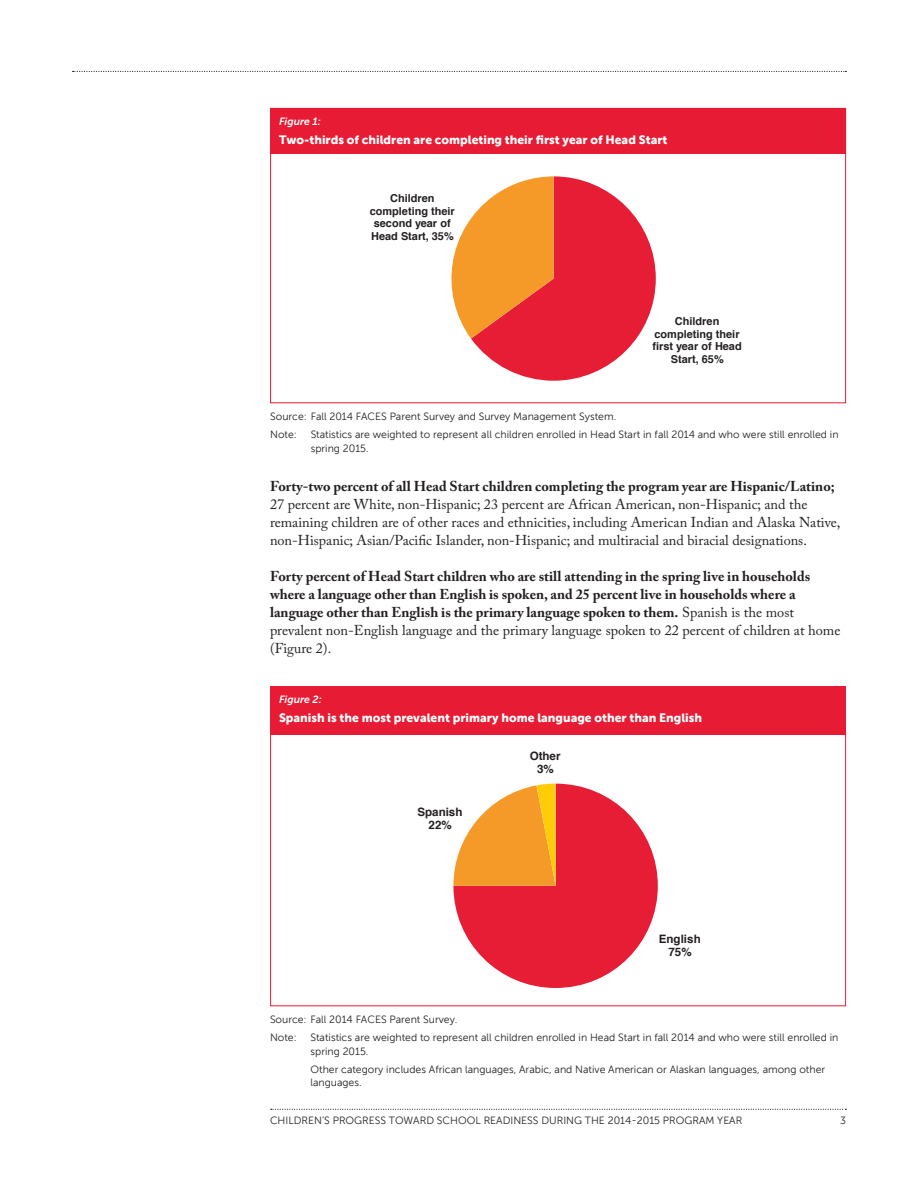
<style>
.page{position:relative;width:918px;height:1188px;background:#fff}
.page>*{position:absolute;margin:0;border:0;box-sizing:border-box;transform-origin:0 0}
.t1{font:14.25px/18px "Adobe Caslon Pro";color:#231f20}
.t2{font:700 14.25px/18px "Adobe Caslon Pro";color:#231f20}
.t3{font:12px "Museo Sans 900";color:#fff}
.t4{font:700 11.55px/13.4px "Helvetica";color:#231f20;text-align:center}
.t5{font:700 10.95px/12.6px "Helvetica";color:#231f20;text-align:center}
.t6{font:10.5px/13.5px "Museo Sans 300";color:#231f20}
.t7{font:italic 10.5px "Museo Sans 700";color:#fff}
.s1{font-weight:700}
.s2{font-weight:400}
</style>
<div class="page">
<svg style="left:451px;top:176px;width:205px;height:205px"></svg>
<svg style="left:453px;top:784px;width:205px;height:204px"></svg>
<svg style="left:271px;top:1109px;width:575px;height:1px"></svg>
<svg style="left:73px;top:71px;width:773px;height:1px"></svg>
<div style="left:270px;top:108px;width:576px;height:46px;background:#e71c34"></div>
<div style="left:270px;top:108px;width:576px;height:295px;border:1px solid #e71c34"></div>
<div style="left:270px;top:686px;width:576px;height:48px;background:#e71c34"></div>
<div style="left:270px;top:731px;width:576px;height:275px;border:1px solid #e71c34"></div>
<p class="t7" style="left:279px;top:115px;width:43px">Figure 1:</p>
<p class="t3" style="left:279px;top:133px;width:390px">Two-thirds of children are completing their first year of Head Start</p>
<p class="t5" style="left:370px;top:192px;width:87px">Children completing their second year of<br>Head Start, 35%</p>
<p class="t5" style="left:653px;top:315px;width:91px">Children completing their first year of Head<br>Start, 65%</p>
<p class="t6" style="left:270px;top:410px;width:348px">Source: Fall 2014 FACES Parent Survey and Survey Management System.</p>
<p class="t6" style="left:270px;top:428px;width:28px">Note:</p>
<p class="t6" style="left:311px;top:428px;width:529px">Statistics are weighted to represent all children enrolled in Head Start in fall 2014 and who were still enrolled in spring 2015.</p>
<p class="t1" style="left:270px;top:477px;width:572px"><span class="s1">Forty-two percent of all Head Start children completing the program year are Hispanic/Latino; </span>27 percent are White, non-Hispanic; 23 percent are African American, non-Hispanic; and the remaining children are of other races and ethnicities, including American Indian and Alaska Native, non-Hispanic; Asian/Pacific Islander, non-Hispanic; and multiracial and biracial designations.</p>
<p class="t2" style="left:270px;top:567px;width:572px">Forty percent of Head Start children who are still attending in the spring live in households where a language other than English is spoken, and 25 percent live in households where a language other than English is the primary language spoken to them. <span class="s2">Spanish is the most prevalent non-English language and the primary language spoken to 22 percent of children at home (Figure 2).</span></p>
<p class="t7" style="left:279px;top:693px;width:44px">Figure 2:</p>
<p class="t3" style="left:279px;top:711px;width:425px">Spanish is the most prevalent primary home language other than English</p>
<p class="t4" style="left:417px;top:805px;width:47px">Spanish<br>22%</p>
<p class="t4" style="left:530px;top:749px;width:32px">Other<br>3%</p>
<p class="t4" style="left:659px;top:933px;width:43px">English<br>75%</p>
<p class="t6" style="left:270px;top:1013px;width:189px">Source: Fall 2014 FACES Parent Survey.</p>
<p class="t6" style="left:270px;top:1031px;width:28px">Note:</p>
<p class="t6" style="left:310px;top:1031px;width:529px">Statistics are weighted to represent all children enrolled in Head Start in fall 2014 and who were still enrolled in spring 2015.</p>
<p class="t6" style="left:310px;top:1062px;width:516px">Other category includes African languages, Arabic, and Native American or Alaskan languages, among other languages.</p>
<p class="t6" style="left:270px;top:1114px;width:474px">CHILDREN’S PROGRESS TOWARD SCHOOL READINESS DURING THE 2014-2015 PROGRAM YEAR</p>
<p class="t6" style="left:840px;top:1114px;width:7px">3</p>
</div>
